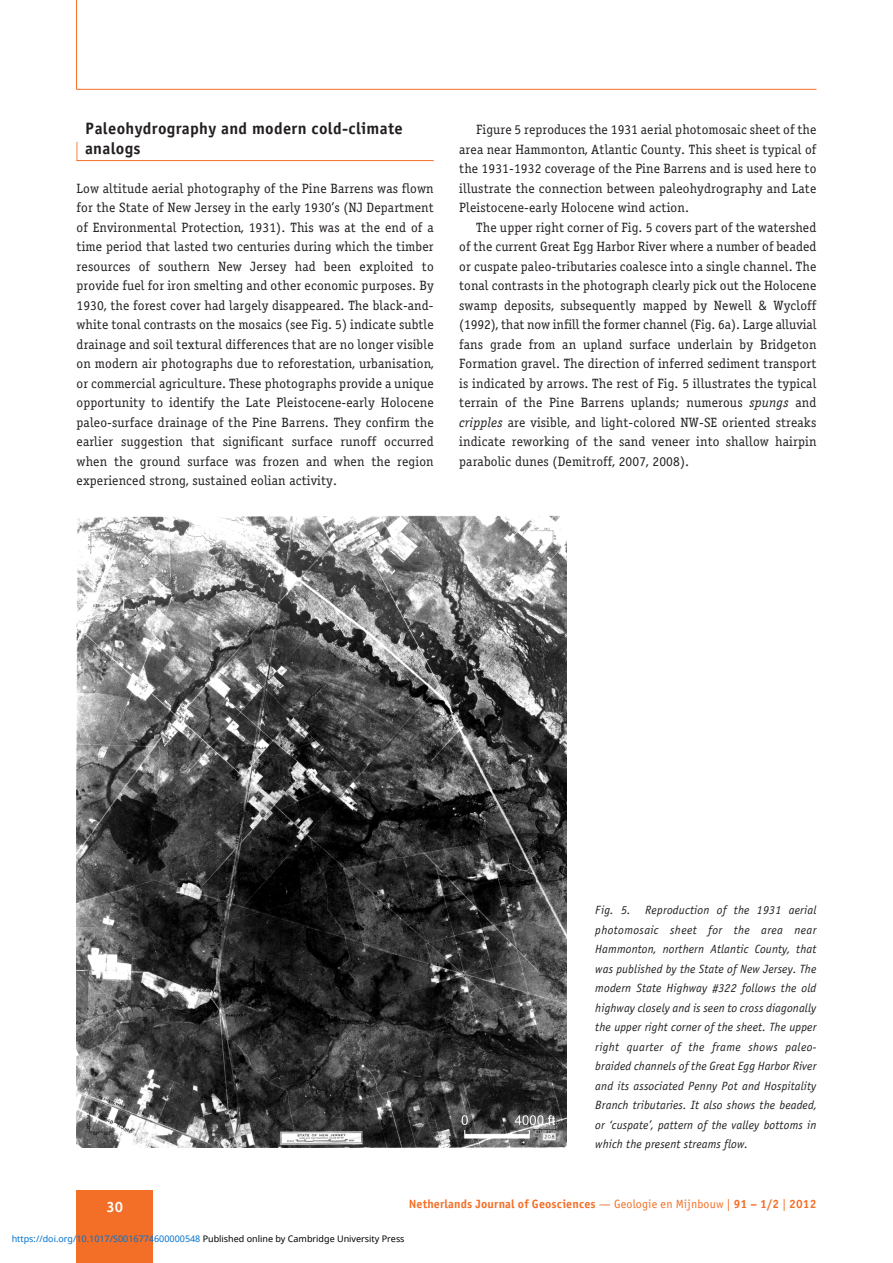
<style>
.page{position:relative;width:893px;height:1263px;background:#fff}
.page>*{position:absolute;margin:0;border:0;box-sizing:border-box;transform-origin:0 0}
.t1{font:16.5px/19.5px "Officina Sans Bold ITC";letter-spacing:.02em;color:#231f20}
.t2{font:15px "Officina Sans Bold ITC";color:#fff}
.t3{font:13.5px/19.5px "Officina Serif Book ITC";letter-spacing:.01em;color:#231f20;text-align:justify}
.t4{font:italic 12px/19.5px "Officina Sans Book ITC";letter-spacing:.01em;color:#231f20;text-align:justify}
.t5{font:12px "Officina Sans Bold ITC";letter-spacing:.015em;color:#f36e26}
.t6{font:9px "Noto Sans";color:#0172cf}
.s1{font-style:italic}
.s2{font-family:"Officina Sans Book ITC"}
.s3{color:#000}
</style>
<div class="page">
<div style="left:77px;top:1191px;width:76px;height:72px;background:#f36e26"></div>
<svg style="left:77px;top:142px;width:1px;height:18px"></svg>
<hr style="left:77px;top:160px;width:357px;height:1px;background:#f36e26">
<img style="left:77px;top:516px;width:490px;height:632px">
<hr style="left:76px;top:0;width:1px;height:89px;background:#f36e26">
<hr style="left:77px;top:89px;width:739px;height:1px;background:#f36e26">
<p class="t1" style="left:85px;top:120px;width:319px">Paleohydrography and modern cold-climate analogs</p>
<p class="t3" style="left:77px;top:180px;width:359px">Low altitude aerial photography of the Pine Barrens was flown for the State of New Jersey in the early 1930’s (NJ Department of Environmental Protection, 1931). This was at the end of a time period that lasted two centuries during which the timber resources of southern New Jersey had been exploited to provide fuel for iron smelting and other economic purposes. By 1930, the forest cover had largely disappeared. The black-and&shy;white tonal contrasts on the mosaics (see Fig. 5) indicate subtle drainage and soil textural differences that are no longer visible on modern air photographs due to reforestation, urbanisation, or commercial agriculture. These photographs provide a unique opportunity to identify the Late Pleistocene-early Holocene paleo-surface drainage of the Pine Barrens. They confirm the earlier suggestion that significant surface runoff occurred when the ground surface was frozen and when the region experienced strong, sustained eolian activity.</p>
<p class="t3" style="left:459px;top:121px;width:359px;text-indent:17px">Figure 5 reproduces the 1931 aerial photomosaic sheet of the area near Hammonton, Atlantic County. This sheet is typical of the 1931-1932 coverage of the Pine Barrens and is used here to illustrate the connection between paleohydrography and Late Pleistocene-early Holocene wind action.</p>
<p class="t3" style="left:459px;top:219px;width:359px;text-indent:17px">The upper right corner of Fig. 5 covers part of the watershed of the current Great Egg Harbor River where a number of beaded or cuspate paleo-tributaries coalesce into a single channel. The tonal contrasts in the photograph clearly pick out the Holocene swamp deposits, subsequently mapped by Newell &amp; Wycloff (1992), that now infill the former channel (Fig. 6a). Large alluvial fans grade from an upland surface underlain by Bridgeton Formation gravel. The direction of inferred sediment transport is indicated by arrows. The rest of Fig. 5 illustrates the typical terrain of the Pine Barrens uplands; numerous <span class="s1">spungs</span> and <span class="s1">cripples</span> are visible, and light-colored NW-SE oriented streaks indicate reworking of the sand veneer into shallow hairpin parabolic dunes (Demitroff, 2007, 2008).</p>
<p class="t4" style="left:595px;top:901px;width:223px">Fig. 5. Reproduction of the 1931 aerial photomosaic sheet for the area near Hammonton, northern Atlantic County, that was published by the State of New Jersey. The modern State Highway #322 follows the old highway closely and is seen to cross diagonally the upper right corner of the sheet. The upper right quarter of the frame shows paleo&shy;braided channels of the Great Egg Harbor River and its associated Penny Pot and Hospitality Branch tributaries. It also shows the beaded, or ‘cuspate’, pattern of the valley bottoms in which the present streams flow.</p>
<p class="t2" style="left:106px;top:1201px;width:18px">30</p>
<p class="t5" style="left:409px;top:1199px;width:409px">Netherlands Journal of Geosciences <span class="s2">— Geologie en Mijnbouw |</span> 91 – 1/2 <span class="s2">|</span> 2012</p>
<p class="t6" style="left:12px;top:1232px;width:394px">https://doi.org/10.1017/S0016774600000548 <span class="s3">Published online by Cambridge University Press</span></p>
</div>
